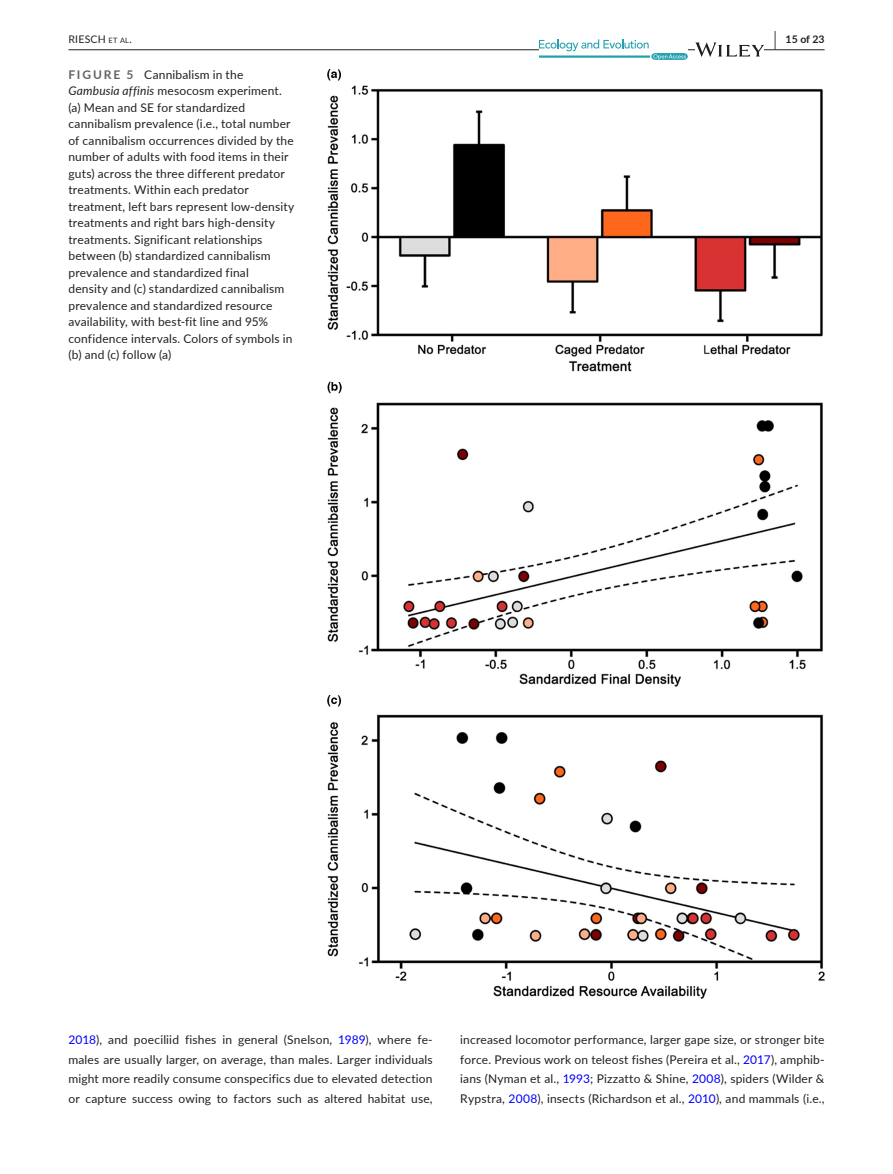
<style>
.page{position:relative;width:893px;height:1174px;background:#fff}
.page>*{position:absolute;margin:0;border:0;box-sizing:border-box;transform-origin:0 0}
.t1{font:12px/16.5px "Lato";letter-spacing:.015em;color:#231f20;text-align:justify}
.t2{font:10.5px "Lato";letter-spacing:.02em;color:#231f20}
.t3{font:700 10.5px "Lato";color:#231f20}
.s1{font-size:7.35px}
.s2{font-size:19.5px}
.s3{font-weight:700;color:#636366}
.s4{font-style:italic}
.s5{color:#00f}
</style>
<div class="page">
<hr style="left:68px;top:49px;width:756px;height:1px;background:#231f20">
<svg style="left:539px;top:39px;width:149px;height:21px"></svg>
<svg style="left:695px;top:42px;width:69px;height:15px"></svg>
<img style="left:327px;top:69px;width:497px;height:929px">
<p class="t2" style="left:68px;top:31px;width:65px">RIESCH <span class="s1">et al</span>.</p>
<p class="t3" style="left:774px;top:31px;width:52px"><span class="s2">|</span> 15 of 23</p>
<p class="t1" style="left:68px;top:66px;width:227px;text-align:left"><span class="s3">FIGURE 5</span> Cannibalism in the <span class="s4">Gambusia affinis</span> mesocosm experiment. (a) Mean and SE for standardized cannibalism prevalence (i.e., total number of cannibalism occurrences divided by the number of adults with food items in their guts) across the three different predator treatments. Within each predator treatment, left bars represent low-density treatments and right bars high-density treatments. Significant relationships between (b) standardized cannibalism prevalence and standardized final<br>density and (c) standardized cannibalism prevalence and standardized resource availability, with best-fit line and 95% confidence intervals. Colors of symbols in (b) and (c) follow (a)</p>
<p class="t1" style="left:68px;top:1029px;width:366px;line-height:19.5px"><span class="s5">2018</span>), and poeciliid fishes in general (Snelson, <span class="s5">1989</span>), where fe&shy;males are usually larger, on average, than males. Larger individuals might more readily consume conspecifics due to elevated detection or capture success owing to factors such as altered habitat use,</p>
<p class="t1" style="left:460px;top:1029px;width:366px;line-height:19.5px">increased locomotor performance, larger gape size, or stronger bite force. Previous work on teleost fishes (Pereira et al., <span class="s5">2017</span>), amphib&shy;ians (Nyman et al., <span class="s5">1993</span>; Pizzatto &amp; Shine, <span class="s5">2008</span>), spiders (Wilder &amp; Rypstra, <span class="s5">2008</span>), insects (Richardson et al., <span class="s5">2010</span>), and mammals (i.e.,</p>
</div>
